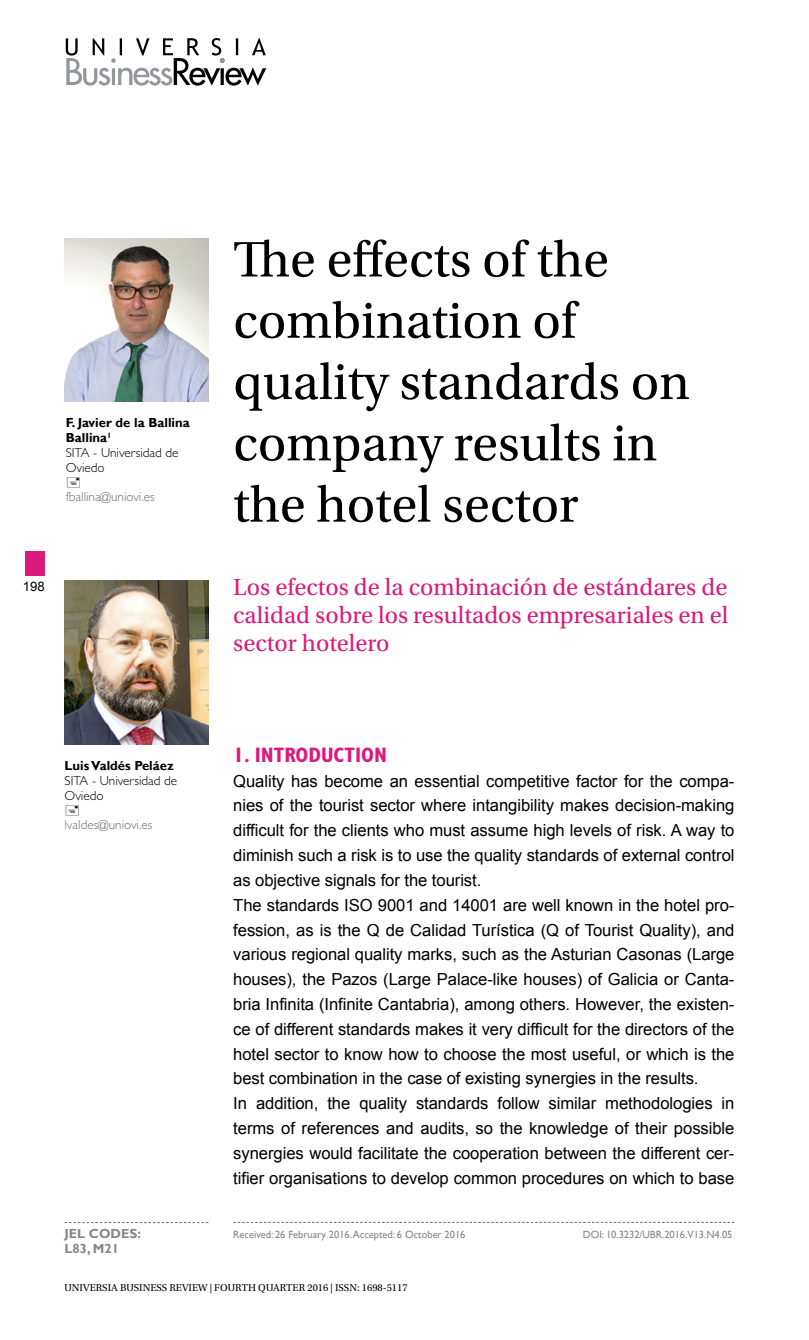
<style>
.page{position:relative;width:809px;height:1340px;background:#fff}
.page>*{position:absolute;margin:0;border:0;box-sizing:border-box;transform-origin:0 0}
.t1{font:52.5px/61.2px "Utopia Std";color:#000}
.t2{font:24.5px/28px "Utopia Std";color:#dc1a7c;text-align:justify}
.t3{font:700 condensed 21px "Gill Sans Std";color:#dc1a7c}
.t4{font:16.62px/24.8px "Arial";letter-spacing:-.005em;color:#000}
.t5{font:300 13.12px/14.9px "Gill Sans Std";color:#000}
.t6{font:700 13.12px/14.9px "Gill Sans";color:#000}
.t7{font:300 13.12px "Gill Sans Std";color:#706f6f}
.t8{font:700 13.12px "Gill Sans";color:#878787}
.t9{font:13.12px "Arial";color:#000}
.t10{font:10.5px "Gill Sans";letter-spacing:-.005em;color:#878787}
.t11{font:10.5px "Utopia Std";color:#000}
</style>
<div class="page">
<div style="left:25px;top:551px;width:20px;height:24px;background:#dc1a7c"></div>
<svg style="left:66px;top:38px;width:200px;height:48px"></svg>
<svg style="left:233px;top:1221px;width:501px;height:1px"></svg>
<svg style="left:64px;top:1222px;width:144px;height:1px"></svg>
<img style="left:64px;top:580px;width:144px;height:164px">
<img style="left:64px;top:238px;width:144px;height:164px">
<p class="t6" style="left:66px;top:415px;width:126px">F. Javier de la Ballina<br>Ballina<sup>1</sup></p>
<p class="t5" style="left:66px;top:445px;width:114px">SITA - Universidad de<br>Oviedo</p>
<p class="t7" style="left:66px;top:489px;width:90px">fballina@uniovi.es</p>
<p class="t9" style="left:23px;top:577px;width:23px">198</p>
<h1 class="t1" style="left:233px;top:230px;width:458px">The effects of the combination of quality standards on company results in the hotel sector</h1>
<h2 class="t2" style="left:233px;top:573px;width:497px">Los efectos de la combinación de estándares de calidad sobre los resultados empresariales en el sector hotelero</h2>
<p class="t6" style="left:64px;top:758px;width:111px">Luis Valdés Peláez</p>
<p class="t5" style="left:64px;top:773px;width:114px">SITA - Universidad de<br>Oviedo</p>
<p class="t7" style="left:64px;top:817px;width:89px">lvaldes@uniovi.es</p>
<p class="t3" style="left:233px;top:742px;width:155px">1. INTRODUCTION</p>
<p class="t4" style="left:233px;top:768px;width:503px">Quality has become an essential competitive factor for the compa&shy;nies of the tourist sector where intangibility makes decision-making difficult for the clients who must assume high levels of risk. A way to diminish such a risk is to use the quality standards of external control as objective signals for the tourist.<br>The standards ISO 9001 and 14001 are well known in the hotel pro&shy;fession, as is the Q de Calidad Turística (Q of Tourist Quality), and various regional quality marks, such as the Asturian Casonas (Large houses), the Pazos (Large Palace-like houses) of Galicia or Canta&shy;bria Infinita (Infinite Cantabria), among others. However, the existen&shy;ce of different standards makes it very difficult for the directors of the hotel sector to know how to choose the most useful, or which is the best combination in the case of existing synergies in the results.<br>In addition, the quality standards follow similar methodologies in terms of references and audits, so the knowledge of their possible synergies would facilitate the cooperation between the different cer&shy;tifier organisations to develop common procedures on which to base</p>
<p class="t8" style="left:64px;top:1225px;width:78px">JEL CODES:</p>
<p class="t10" style="left:233px;top:1227px;width:234px">Received: 26 February 2016. Accepted: 6 October 2016</p>
<p class="t10" style="left:583px;top:1227px;width:151px">DOI: 10.3232/UBR.2016.V13.N4.05</p>
<p class="t8" style="left:64px;top:1240px;width:56px">L83, M21</p>
<p class="t11" style="left:64px;top:1281px;width:345px">UNIVERSIA BUSINESS REVIEW | FOURTH QUARTER 2016 | ISSN: 1698-5117</p>
</div>
